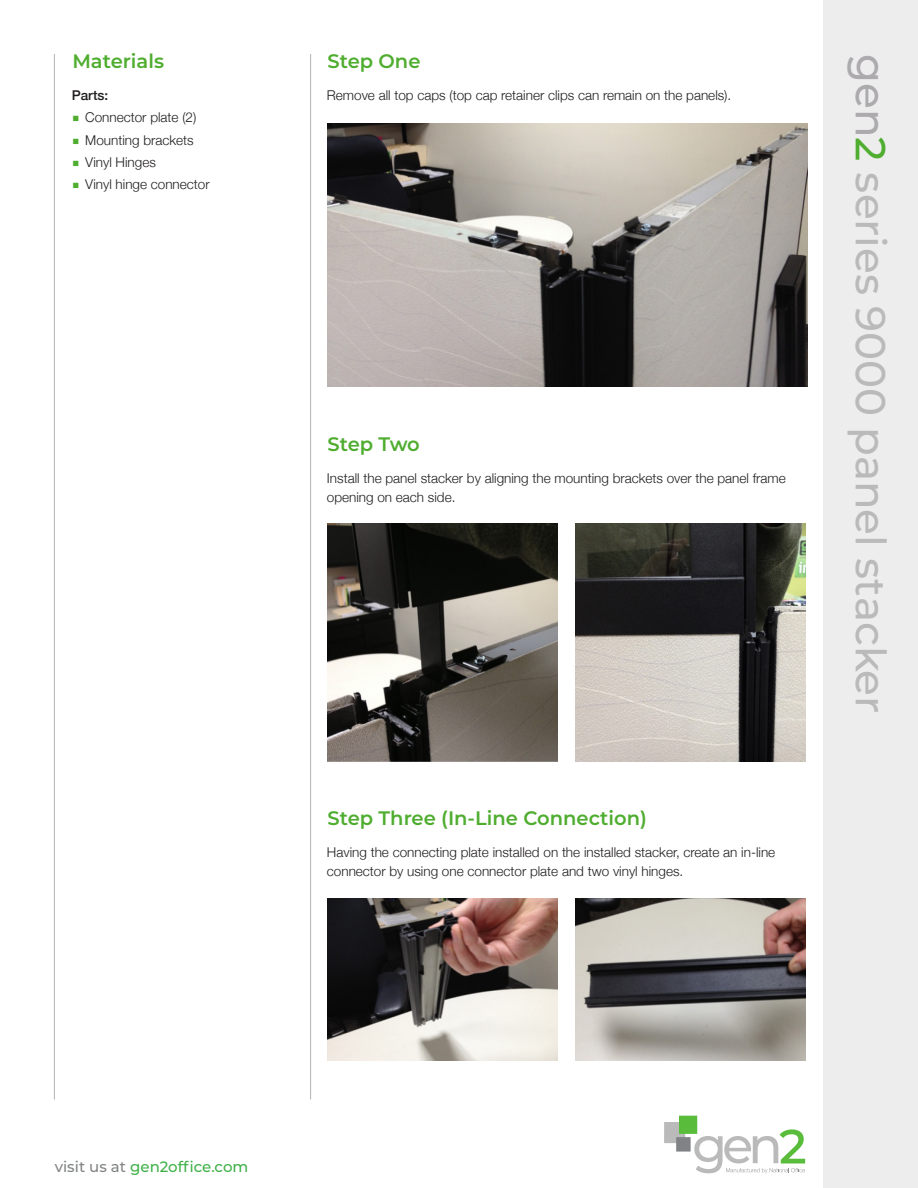
<style>
.page{position:relative;width:918px;height:1188px;background:#fff}
.page>*{position:absolute;margin:0;border:0;box-sizing:border-box;transform-origin:0 0}
.t1{font:500 42px "Montserrat";color:#bababa}
.t2{font:600 19.5px "Montserrat";color:#4fad2f}
.t3{font:500 15px "Montserrat";color:#40b149}
.t4{font:300 13.5px/19.5px "Helvetica Neue";color:#201d1e}
.t5{font:500 13.5px "Helvetica Neue";color:#201d1e}
.s1{font-family:"Montserrat";font-weight:500;color:#4fad2f}
.s2{color:#acaaad}
.s3{color:#4fad2f}
.s4{color:#818485}
</style>
<div class="page">
<div style="left:823px;top:0;width:95px;height:1188px;background:#ededed"></div>
<div style="left:664px;top:1122px;width:21px;height:21px;background:#bababa"></div>
<div style="left:679px;top:1116px;width:18px;height:18px;background:#59bd3b"></div>
<div style="left:676px;top:1137px;width:15px;height:15px;background:#808285"></div>
<svg style="left:694px;top:1129px;width:111px;height:44px"></svg>
<hr style="left:54px;top:54px;width:1px;height:1045px;background:#b2b4b2">
<hr style="left:310px;top:54px;width:1px;height:1045px;background:#b2b4b2">
<img style="left:328px;top:123px;width:479px;height:264px">
<img style="left:328px;top:524px;width:230px;height:237px">
<img style="left:328px;top:898px;width:230px;height:163px">
<img style="left:576px;top:524px;width:230px;height:237px">
<img style="left:576px;top:898px;width:230px;height:163px">
<p class="t2" style="left:72px;top:48px;width:93px">Materials</p>
<p class="t2" style="left:328px;top:48px;width:95px">Step One</p>
<p class="t5" style="left:72px;top:85px;width:38px">Parts:</p>
<p class="t4" style="left:72px;top:107px;width:126px"><span class="s1">■</span> Connector plate (2)</p>
<p class="t4" style="left:72px;top:129px;width:123px"><span class="s1">■</span> Mounting brackets</p>
<p class="t4" style="left:72px;top:151px;width:86px"><span class="s1">■</span> Vinyl Hinges</p>
<p class="t4" style="left:72px;top:173px;width:139px"><span class="s1">■</span> Vinyl hinge connector</p>
<p class="t4" style="left:327px;top:85px;width:406px">Remove all top caps (top cap retainer clips can remain on the panels).</p>
<p class="t2" style="left:328px;top:430px;width:94px">Step Two</p>
<p class="t4" style="left:327px;top:467px;width:460px">Install the panel stacker by aligning the mounting brackets over the panel frame opening on each side.</p>
<p class="t2" style="left:328px;top:804px;width:321px">Step Three (In-Line Connection)</p>
<p class="t4" style="left:327px;top:841px;width:450px">Having the connecting plate installed on the installed stacker, create an in-line connector by using one connector plate and two vinyl hinges.</p>
<p class="t1" style="left:900px;top:54px;width:661px;rotate:90deg"><span class="s2">gen</span><span class="s3">2</span> series 9000 panel stacker</p>
<p class="t3" style="left:55px;top:1156px;width:195px"><span class="s4">visit us at</span> gen2office.com</p>
</div>
